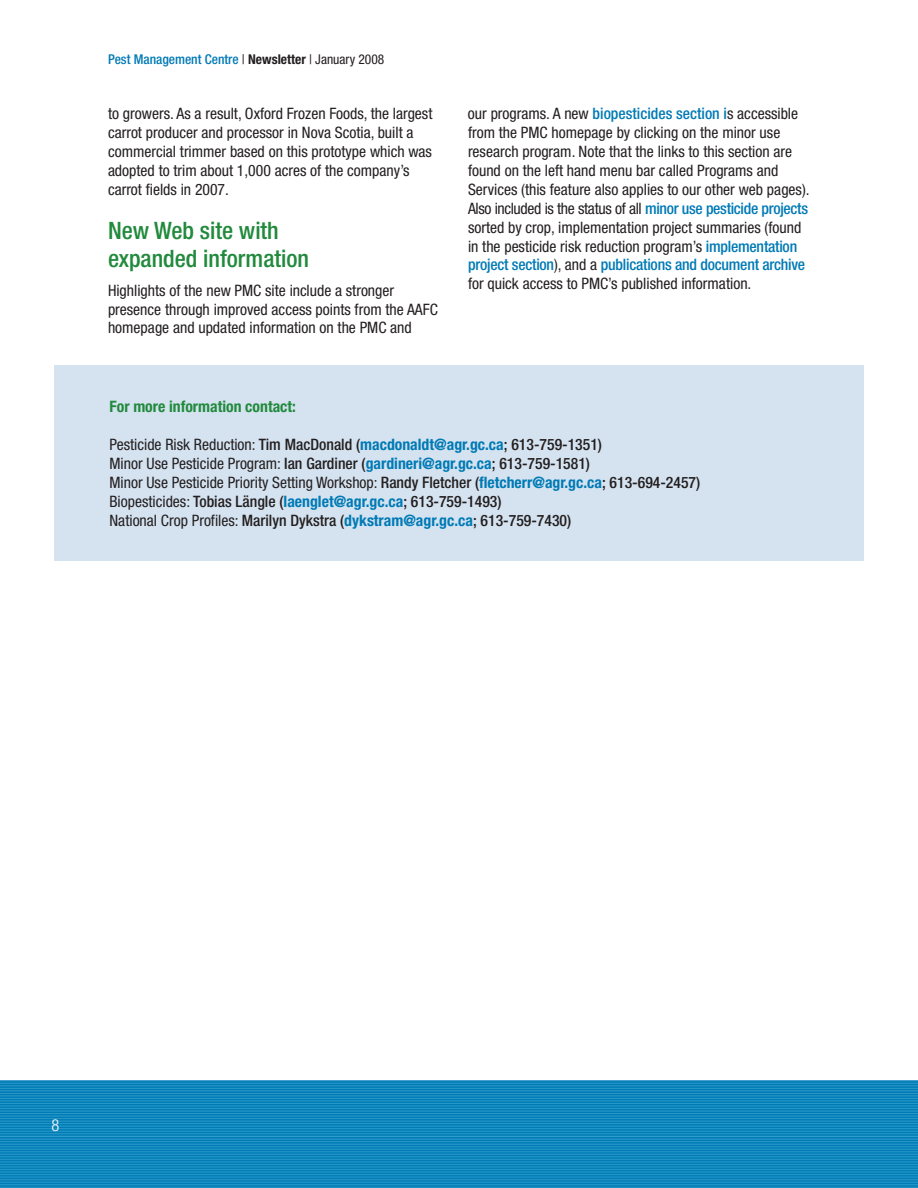
<style>
.page{position:relative;width:918px;height:1188px;background:#fff}
.page>*{position:absolute;margin:0;border:0;box-sizing:border-box;transform-origin:0 0}
.t1{font:500 condensed 24px/28.8px "Helvetica Neue";color:#218a3c}
.t2{font:300 condensed 16.5px "Helvetica Neue";color:#fff}
.t3{font:condensed 15.75px/18.9px "Helvetica Neue";color:#231f20}
.t4{font:500 condensed 15.75px/18.9px "Helvetica Neue";color:#231f20}
.t5{font:700 condensed 15.75px "Helvetica Neue";color:#218a3c}
.t6{font:500 condensed 13.5px "Helvetica Neue";color:#007ab5}
.s1{font-weight:400;color:#231f20}
.s2{font-weight:700;color:#231f20}
.s3{font-weight:500;color:#007ab5}
.s4{font-weight:400}
.s5{font-weight:700;color:#007ab5}
</style>
<div class="page">
<img style="left:0;top:1080px;width:918px;height:108px">
<div style="left:54px;top:365px;width:810px;height:196px;background:#d5e3f0"></div>
<p class="t6" style="left:108px;top:54px;width:278px">Pest Management Centre <span class="s1">|</span> <span class="s2">Newsletter</span> <span class="s1">| January 2008</span></p>
<p class="t3" style="left:108px;top:106px;width:326px">to growers. As a result, Oxford Frozen Foods, the largest carrot producer and processor in Nova Scotia, built a commercial trimmer based on this prototype which was adopted to trim about 1,000 acres of the company’s carrot fields in 2007.</p>
<h1 class="t1" style="left:108px;top:218px;width:203px">New Web site with expanded information</h1>
<p class="t3" style="left:108px;top:282px;width:331px">Highlights of the new PMC site include a stronger presence through improved access points from the AAFC homepage and updated information on the PMC and</p>
<p class="t3" style="left:468px;top:106px;width:343px">our programs. A new <span class="s3">biopesticides section i</span>s accessible from the PMC homepage by clicking on the minor use research program. Note that the links to this section are found on the left hand menu bar called Programs and Services (this feature also applies to our other web pages).<br>Also included is the status of all <span class="s3">minor use pesticide projects </span>sorted by crop, implementation project summaries (found in the pesticide risk reduction program’s <span class="s3">implementation project section</span>), and a <span class="s3">publications and document archive </span>for quick access to PMC’s published information.</p>
<p class="t5" style="left:110px;top:401px;width:188px">For more information contact:</p>
<p class="t4" style="left:109px;top:436px;width:592px"><span class="s4">Pesticide Risk Reduction:</span> Tim MacDonald (<span class="s5">macdonaldt@agr.gc.ca</span>; 613-759-1351)<br><span class="s4">Minor Use Pesticide Program:</span> Ian Gardiner (<span class="s5">gardineri@agr.gc.ca</span>; 613-759-1581)<br><span class="s4">Minor Use Pesticide Priority Setting Workshop:</span> Randy Fletcher (<span class="s5">fletcherr@agr.gc.ca</span>; 613-694-2457)<br><span class="s4">Biopesticides:</span> Tobias Längle (<span class="s5">laenglet@agr.gc.ca</span>; 613-759-1493)<br><span class="s4">National Crop Profiles:</span> Marilyn Dykstra (<span class="s5">dykstram@agr.gc.ca</span>; 613-759-7430)</p>
<p class="t2" style="left:52px;top:1119px;width:9px">8</p>
</div>
